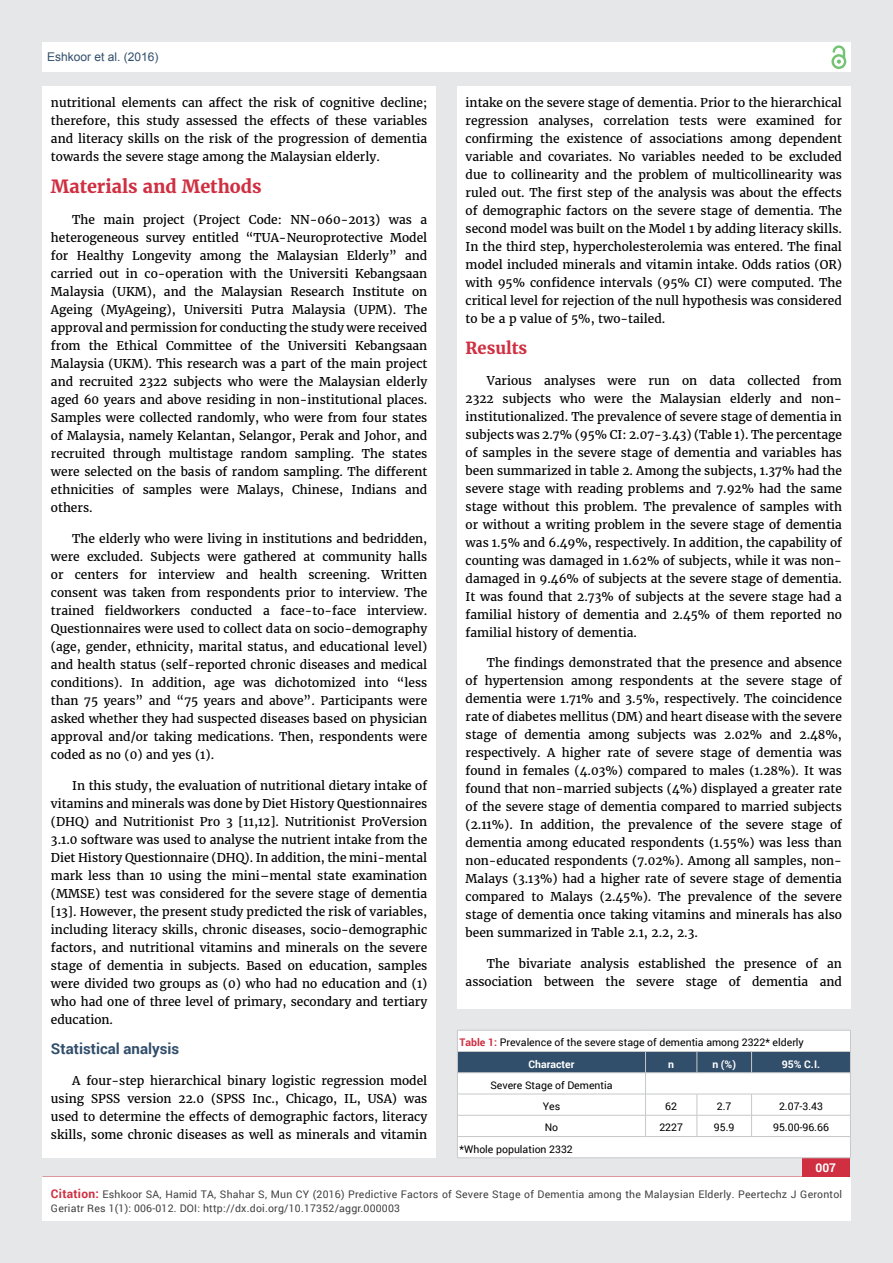
<style>
.page{position:relative;width:893px;height:1263px;background:#e6e7e8}
.page>*{position:absolute;margin:0;border:0;box-sizing:border-box;transform-origin:0 0}
.t1{font:700 18px "Merriweather";color:#cf2f41}
.t2{font:700 16.5px "Merriweather";color:#cf2f41}
.t3{font:700 15px "Roboto";color:#314e6b}
.t4{font:12px/18px "Merriweather";color:#000;text-align:justify}
.t5{font:12px "Arial";color:#314e6b}
.t6{font:700 12px "Roboto";color:#fff}
.t7{font:10.5px/13.5px "Roboto";letter-spacing:.02em;color:#414042}
.t8{font:10.5px/21.3px "Roboto";color:#000}
.t9{font:700 10.5px "Roboto";color:#fff}
.s1{font-weight:700;color:#cf2f41}
.s2{font-weight:700;color:#fff}
.s3{font-weight:700;font-size:12px;color:#cf2f41}
</style>
<div class="page">
<div style="left:42px;top:43px;width:808px;height:29px;background:#fff"></div>
<div style="left:831px;top:54px;width:15px;height:15px;border:2px solid #74c273;border-radius:50%"></div>
<svg style="left:831px;top:45px;width:15px;height:19px"></svg>
<div style="left:802px;top:1156px;width:48px;height:49px;background:#cf2f41"></div>
<div style="left:42px;top:1177px;width:809px;height:43px;background:#fff"></div>
<div style="left:42px;top:87px;width:394px;height:1071px;background:#fff"></div>
<div style="left:457px;top:87px;width:393px;height:922px;background:#fff"></div>
<svg style="left:457px;top:1030px;width:394px;height:128px;background:#dbe0e4"></svg>
<hr style="left:457px;top:1158px;width:393px;height:1px;background:#c7c8ca">
<p class="t5" style="left:47px;top:51px;width:113px">Eshkoor et al. (2016)</p>
<p class="t4" style="left:51px;top:94px;width:378px">nutritional elements can affect the risk of cognitive decline; therefore, this study assessed the effects of these variables and literacy skills on the risk of the progression of dementia towards the severe stage among the Malaysian elderly.</p>
<h1 class="t1" style="left:51px;top:176px;width:212px">Materials and Methods</h1>
<p class="t4" style="left:51px;top:211px;width:378px;text-indent:21px">The main project (Project Code: NN-060-2013) was a heterogeneous survey entitled “TUA-Neuroprotective Model for Healthy Longevity among the Malaysian Elderly” and carried out in co-operation with the Universiti Kebangsaan Malaysia (UKM), and the Malaysian Research Institute on Ageing (MyAgeing), Universiti Putra Malaysia (UPM). The approval and permission for conducting the study were received from the Ethical Committee of the Universiti Kebangsaan Malaysia (UKM). This research was a part of the main project and recruited 2322 subjects who were the Malaysian elderly aged 60 years and above residing in non-institutional places.<br>Samples were collected randomly, who were from four states of Malaysia, namely Kelantan, Selangor, Perak and Johor, and recruited through multistage random sampling. The states were selected on the basis of random sampling. The different ethnicities of samples were Malays, Chinese, Indians and others.</p>
<p class="t4" style="left:51px;top:530px;width:378px;text-indent:21px">The elderly who were living in institutions and bedridden, were excluded. Subjects were gathered at community halls or centers for interview and health screening. Written consent was taken from respondents prior to interview. The trained fieldworkers conducted a face-to-face interview.<br>Questionnaires were used to collect data on socio-demography (age, gender, ethnicity, marital status, and educational level) and health status (self-reported chronic diseases and medical conditions). In addition, age was dichotomized into “less than 75 years” and “75 years and above”. Participants were asked whether they had suspected diseases based on physician approval and/or taking medications. Then, respondents were coded as no (0) and yes (1).</p>
<p class="t4" style="left:51px;top:776px;width:378px;text-indent:21px">In this study, the evaluation of nutritional dietary intake of vitamins and minerals was done by Diet History Questionnaires (DHQ) and Nutritionist Pro 3 [11,12]. Nutritionist ProVersion 3.1.0 software was used to analyse the nutrient intake from the Diet History Questionnaire (DHQ). In addition, the mini-mental mark less than 10 using the mini–mental state examination (MMSE) test was considered for the severe stage of dementia [13]. However, the present study predicted the risk of variables, including literacy skills, chronic diseases, socio-demographic factors, and nutritional vitamins and minerals on the severe stage of dementia in subjects. Based on education, samples were divided two groups as (0) who had no education and (1) who had one of three level of primary, secondary and tertiary education.</p>
<p class="t3" style="left:51px;top:1039px;width:130px">Statistical analysis</p>
<p class="t4" style="left:51px;top:1072px;width:378px;text-indent:21px">A four-step hierarchical binary logistic regression model using SPSS version 22.0 (SPSS Inc., Chicago, IL, USA) was used to determine the effects of demographic factors, literacy skills, some chronic diseases as well as minerals and vitamin</p>
<p class="t4" style="left:466px;top:94px;width:378px">intake on the severe stage of dementia. Prior to the hierarchical regression analyses, correlation tests were examined for confirming the existence of associations among dependent variable and covariates. No variables needed to be excluded due to collinearity and the problem of multicollinearity was ruled out. The first step of the analysis was about the effects of demographic factors on the severe stage of dementia. The second model was built on the Model 1 by adding literacy skills.<br>In the third step, hypercholesterolemia was entered. The final model included minerals and vitamin intake. Odds ratios (OR) with 95% confidence intervals (95% CI) were computed. The critical level for rejection of the null hypothesis was considered to be a p value of 5%, two-tailed.</p>
<h2 class="t2" style="left:466px;top:338px;width:63px">Results</h2>
<p class="t4" style="left:466px;top:371px;width:378px;text-indent:21px">Various analyses were run on data collected from 2322 subjects who were the Malaysian elderly and non&shy;institutionalized. The prevalence of severe stage of dementia in subjects was 2.7% (95% CI: 2.07-3.43) (Table 1). The percentage of samples in the severe stage of dementia and variables has been summarized in table 2. Among the subjects, 1.37% had the severe stage with reading problems and 7.92% had the same stage without this problem. The prevalence of samples with or without a writing problem in the severe stage of dementia was 1.5% and 6.49%, respectively. In addition, the capability of counting was damaged in 1.62% of subjects, while it was non&shy;damaged in 9.46% of subjects at the severe stage of dementia.<br>It was found that 2.73% of subjects at the severe stage had a familial history of dementia and 2.45% of them reported no familial history of dementia.</p>
<p class="t4" style="left:466px;top:654px;width:378px;text-indent:21px">The findings demonstrated that the presence and absence of hypertension among respondents at the severe stage of dementia were 1.71% and 3.5%, respectively. The coincidence rate of diabetes mellitus (DM) and heart disease with the severe stage of dementia among subjects was 2.02% and 2.48%, respectively. A higher rate of severe stage of dementia was found in females (4.03%) compared to males (1.28%). It was found that non-married subjects (4%) displayed a greater rate of the severe stage of dementia compared to married subjects (2.11%). In addition, the prevalence of the severe stage of dementia among educated respondents (1.55%) was less than non-educated respondents (7.02%). Among all samples, non-Malays (3.13%) had a higher rate of severe stage of dementia compared to Malays (2.45%). The prevalence of the severe stage of dementia once taking vitamins and minerals has also been summarized in Table 2.1, 2.2, 2.3.</p>
<p class="t4" style="left:466px;top:955px;width:378px;text-align:right">The bivariate analysis established the presence of an association between the severe stage of dementia and</p>
<p class="t8" style="left:528px;top:1032px;width:277px;text-indent:-69px"><span class="s1">Table 1:</span> Prevalence of the severe stage of dementia among 2322* elderly<br><span class="s2">Character</span></p>
<p class="t9" style="left:668px;top:1057px;width:7px">n</p>
<p class="t9" style="left:712px;top:1057px;width:25px">n (%)</p>
<p class="t9" style="left:782px;top:1057px;width:40px">95% C.I.</p>
<p class="t8" style="left:490px;top:1074px;width:124px;text-align:center">Severe Stage of Dementia<br>Yes</p>
<p class="t8" style="left:665px;top:1095px;width:13px">62</p>
<p class="t8" style="left:717px;top:1095px;width:16px">2.7</p>
<p class="t8" style="left:779px;top:1095px;width:45px">2.07-3.43</p>
<p class="t8" style="left:545px;top:1117px;width:15px">No</p>
<p class="t8" style="left:659px;top:1117px;width:25px">2227</p>
<p class="t8" style="left:714px;top:1117px;width:22px">95.9</p>
<p class="t8" style="left:773px;top:1117px;width:57px">95.00-96.66</p>
<p class="t8" style="left:459px;top:1138px;width:115px">*Whole population 2332</p>
<p class="t6" style="left:815px;top:1159px;width:22px">007</p>
<p class="t7" style="left:51px;top:1188px;width:793px"><span class="s3">Citation:</span> Eshkoor SA, Hamid TA, Shahar S, Mun CY (2016) Predictive Factors of Severe Stage of Dementia among the Malaysian Elderly. Peertechz J Gerontol<br>Geriatr Res 1(1): 006-012. DOI: http://dx.doi.org/10.17352/aggr.000003</p>
</div>
